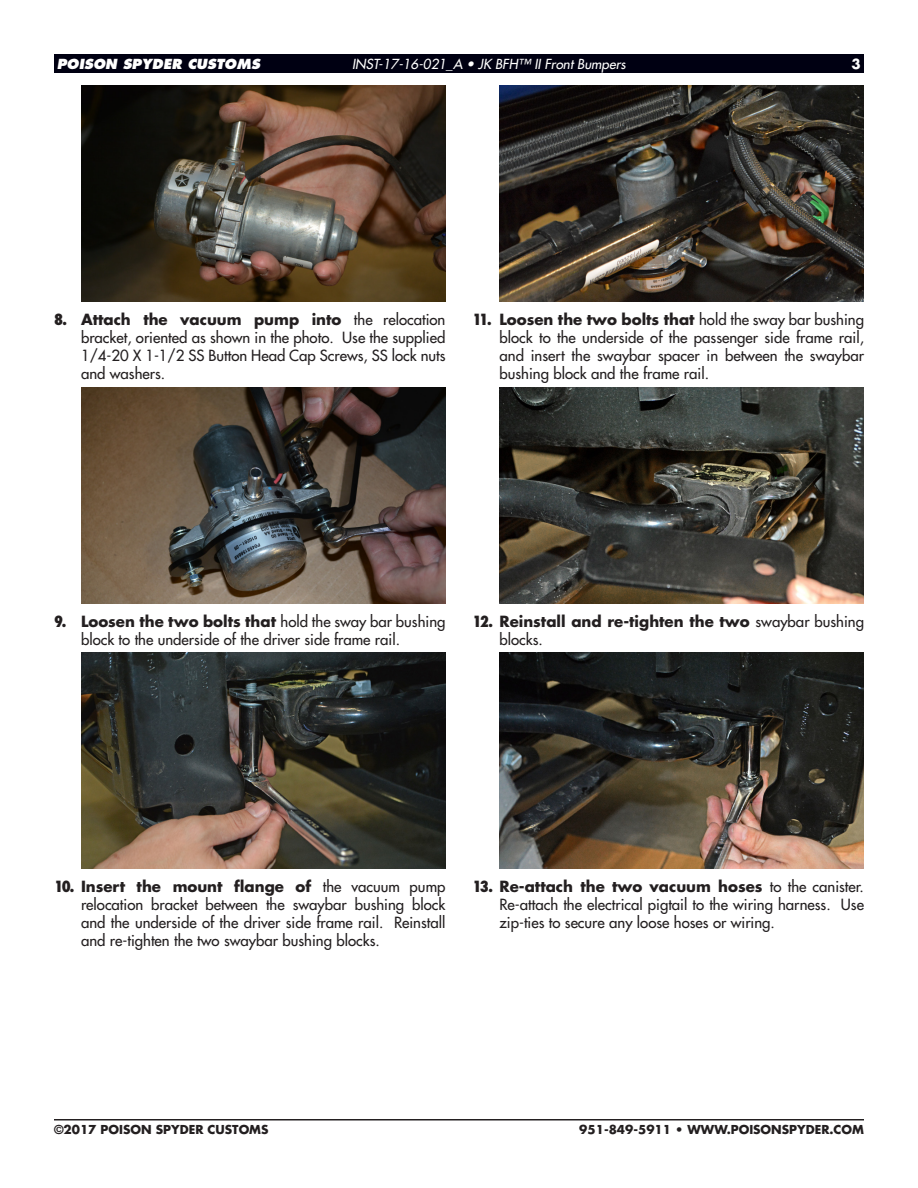
<style>
.page{position:relative;width:918px;height:1188px;background:#fff}
.page>*{position:absolute;margin:0;border:0;box-sizing:border-box;transform-origin:0 0}
.t1{font:15px/18px "Futura";color:#231f20;text-align:justify}
.t2{font:700 15px/18px "Futura";color:#231f20}
.t3{font:italic 13.5px "Futura";color:#fff}
.t4{font:italic 800 13.5px "Futura";color:#fff}
.t5{font:700 13.5px "Futura";color:#fff}
.t6{font:700 12px "Futura";color:#231f20}
.s1{font-weight:800;font-stretch:condensed}
.s2{font-weight:700}
.s3{font-weight:400}
</style>
<div class="page">
<hr style="left:54px;top:1119px;width:810px;height:1px;background:#231f20">
<div style="left:54px;top:54px;width:810px;height:18px;background:#000012"></div>
<img style="left:81px;top:85px;width:365px;height:216px">
<img style="left:81px;top:387px;width:365px;height:216px">
<img style="left:81px;top:653px;width:365px;height:216px">
<img style="left:500px;top:85px;width:364px;height:216px">
<img style="left:500px;top:387px;width:364px;height:216px">
<img style="left:500px;top:653px;width:364px;height:216px">
<p class="t4" style="left:57px;top:55px;width:205px">POISON SPYDER CUSTOMS</p>
<p class="t3" style="left:352px;top:55px;width:275px">INST-17-16-021_A • JK BFH™ II Front Bumpers</p>
<p class="t5" style="left:851px;top:55px;width:11px">3</p>
<p class="t1" style="left:81px;top:310px;width:366px;text-indent:-27px"><span class="s1">8.</span> <span class="s2">Attach the vacuum pump into</span> the relocation bracket, oriented as shown in the photo. Use the supplied 1/4-20 X 1-1/2 SS Button Head Cap Screws, SS lock nuts and washers.</p>
<p class="t1" style="left:500px;top:310px;width:366px;text-indent:-27px"><span class="s1">11.</span> <span class="s2">Loosen the two bolts that</span> hold the sway bar bushing block to the underside of the passenger side frame rail, and insert the swaybar spacer in between the swaybar bushing block and the frame rail.</p>
<p class="t1" style="left:81px;top:612px;width:366px;text-indent:-27px"><span class="s1">9.</span> <span class="s2">Loosen the two bolts that</span> hold the sway bar bushing block to the underside of the driver side frame rail.</p>
<p class="t2" style="left:500px;top:612px;width:366px;text-indent:-27px"><span class="s1">12.</span> Reinstall and re-tighten the two <span class="s3">swaybar bushing blocks.</span></p>
<p class="t1" style="left:81px;top:878px;width:366px;text-indent:-27px"><span class="s1">10.</span> <span class="s2">Insert the mount flange of</span> the vacuum pump relocation bracket between the swaybar bushing block and the underside of the driver side frame rail. Reinstall and re-tighten the two swaybar bushing blocks.</p>
<p class="t1" style="left:500px;top:878px;width:366px;text-indent:-27px"><span class="s1">13.</span> <span class="s2">Re-attach the two vacuum hoses</span> to the canister.<br>Re-attach the electrical pigtail to the wiring harness. Use zip-ties to secure any loose hoses or wiring.</p>
<p class="t6" style="left:54px;top:1122px;width:216px">©2017 POISON SPYDER CUSTOMS</p>
<p class="t6" style="left:579px;top:1122px;width:286px">951-849-5911 • WWW.POISONSPYDER.COM</p>
</div>
